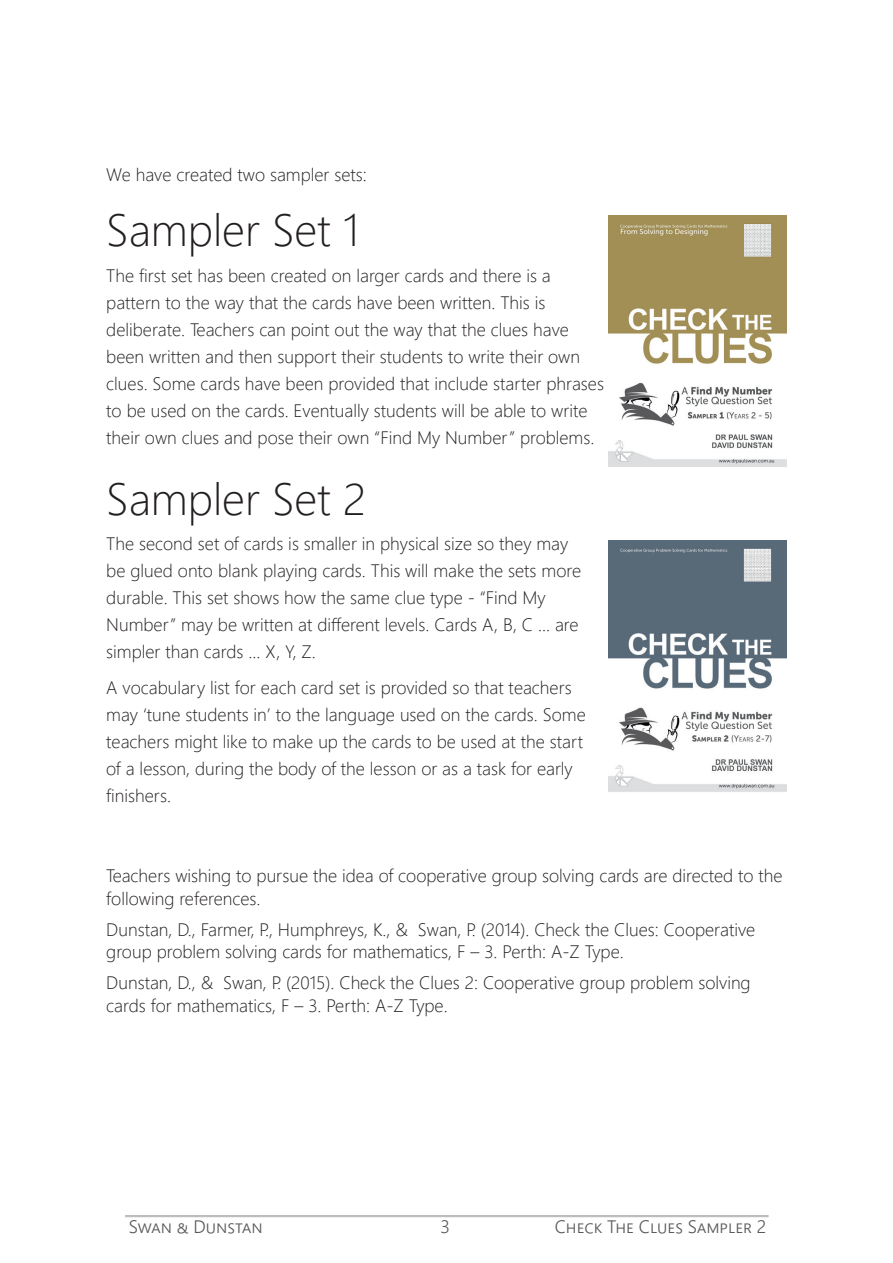
<style>
.page{position:relative;width:893px;height:1263px;background:#fff}
.page>*{position:absolute;margin:0;border:0;box-sizing:border-box;transform-origin:0 0}
.t1{font:45px "Webly Sleek UI Light";color:#231f20}
.t2{font:18px/27px "Webly Sleek UI Light";color:#231f20}
.t3{font:18px "Webly Sleek UI Semilight";color:#57585a}
</style>
<div class="page">
<hr style="left:125px;top:1215px;width:644px;height:2px;background:#bcbdc0">
<img style="left:608px;top:540px;width:179px;height:252px">
<img style="left:608px;top:215px;width:179px;height:252px">
<p class="t2" style="left:106px;top:160px;width:262px">We have created two sampler sets:</p>
<h1 class="t1" style="left:106px;top:196px;width:254px">Sampler Set 1</h1>
<p class="t2" style="left:106px;top:261px;width:499px">The first set has been created on larger cards and there is a pattern to the way that the cards have been written. This is deliberate. Teachers can point out the way that the clues have been written and then support their students to write their own clues. Some cards have been provided that include starter phrases to be used on the cards. Eventually students will be able to write their own clues and pose their own “Find My Number” problems.</p>
<h1 class="t1" style="left:106px;top:465px;width:261px">Sampler Set 2</h1>
<p class="t2" style="left:106px;top:529px;width:476px">The second set of cards is smaller in physical size so they may be glued onto blank playing cards. This will make the sets more durable. This set shows how the same clue type - “Find My Number” may be written at different levels. Cards A, B, C ... are simpler than cards ... X, Y, Z.</p>
<p class="t2" style="left:106px;top:673px;width:481px">A vocabulary list for each card set is provided so that teachers may ‘tune students in’ to the language used on the cards. Some teachers might like to make up the cards to be used at the start of a lesson, during the body of the lesson or as a task for early finishers.</p>
<p class="t2" style="left:106px;top:864px;width:678px;line-height:22.5px">Teachers wishing to pursue the idea of cooperative group solving cards are directed to the following references.</p>
<p class="t2" style="left:106px;top:917px;width:651px;line-height:22.5px">Dunstan, D., Farmer, P., Humphreys, K., &amp; Swan, P. (2014). Check the Clues: Cooperative group problem solving cards for mathematics, F – 3. Perth: A-Z Type.</p>
<p class="t2" style="left:106px;top:971px;width:646px;line-height:22.5px">Dunstan, D., &amp; Swan, P. (2015). Check the Clues 2: Cooperative group problem solving cards for mathematics, F – 3. Perth: A-Z Type.</p>
<p class="t3" style="left:129px;top:1213px;width:135px">Swan &amp; Dunstan</p>
<p class="t3" style="left:441px;top:1213px;width:11px">3</p>
<p class="t3" style="left:555px;top:1213px;width:213px">Check The Clues Sampler 2</p>
</div>
